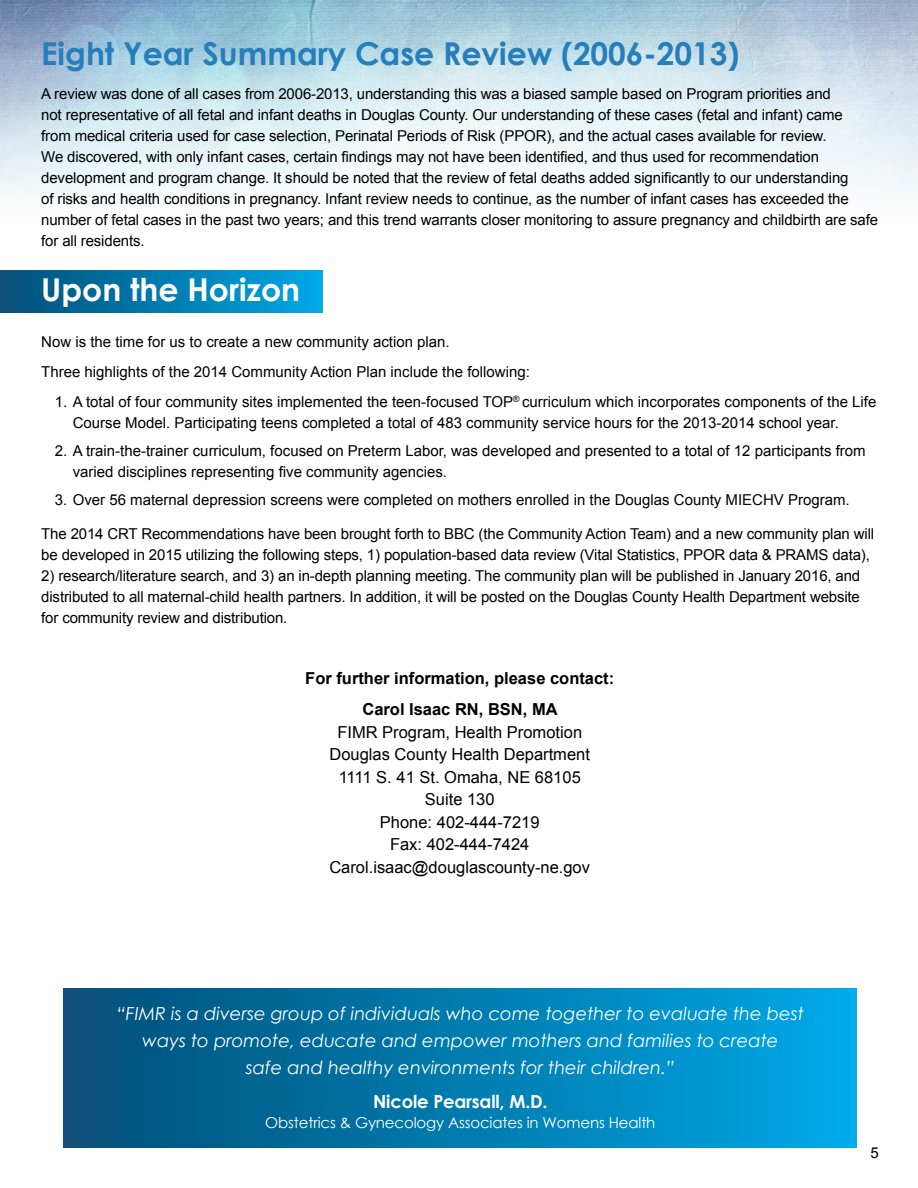
<style>
.page{position:relative;width:918px;height:1188px;background:#fff}
.page>*{position:absolute;margin:0;border:0;box-sizing:border-box;transform-origin:0 0}
.t1{font:700 31.5px "Century Gothic";color:#267ebb}
.t2{font:700 31.5px "Century Gothic";color:#fff}
.t3{font:italic 18px/27px "Century Gothic";color:#fff;text-align:center}
.t4{font:700 18px "Century Gothic";letter-spacing:-.01em;color:#fff}
.t5{font:16.5px/22.5px "Arial";color:#000;text-align:center}
.t6{font:700 16.5px/31.5px "Arial";color:#000;text-align:center}
.t7{font:15px/21px "Arial";letter-spacing:-.01em;color:#000}
.t8{font:15px "Century Gothic";letter-spacing:-.01em;color:#fff}
</style>
<div class="page">
<div style="left:64px;top:989px;width:792px;height:159px;background:linear-gradient(to right,#034e77,#00a9e7)"></div>
<img style="left:0;top:0;width:918px;height:198px">
<div style="left:0;top:271px;width:323px;height:41px;background:linear-gradient(to right,#034e77,#00a8e7)"></div>
<h1 class="t1" style="left:41px;top:29px;width:700px">Eight Year Summary Case Review (2006-2013)</h1>
<p class="t7" style="left:41px;top:84px;width:838px">A review was done of all cases from 2006-2013, understanding this was a biased sample based on Program priorities and<br>not representative of all fetal and infant deaths in Douglas County. Our understanding of these cases (fetal and infant) came<br>from medical criteria used for case selection, Perinatal Periods of Risk (PPOR), and the actual cases available for review.<br>We discovered, with only infant cases, certain findings may not have been identified, and thus used for recommendation development and program change. It should be noted that the review of fetal deaths added significantly to our understanding<br>of risks and health conditions in pregnancy. Infant review needs to continue, as the number of infant cases has exceeded the number of fetal cases in the past two years; and this trend warrants closer monitoring to assure pregnancy and childbirth are safe for all residents.</p>
<h1 class="t2" style="left:41px;top:266px;width:260px">Upon the Horizon</h1>
<p class="t7" style="left:41px;top:327px;width:490px;line-height:30px">Now is the time for us to create a new community action plan.<br>Three highlights of the 2014 Community Action Plan include the following:</p>
<p class="t7" style="left:73px;top:392px;width:805px;text-indent:-18px">1. A total of four community sites implemented the teen-focused TOP<sup>®</sup> curriculum which incorporates components of the Life<br>Course Model. Participating teens completed a total of 483 community service hours for the 2013-2014 school year.</p>
<p class="t7" style="left:73px;top:441px;width:794px;text-indent:-18px">2. A train-the-trainer curriculum, focused on Preterm Labor, was developed and presented to a total of 12 participants from varied disciplines representing five community agencies.</p>
<p class="t7" style="left:55px;top:489px;width:796px">3. Over 56 maternal depression screens were completed on mothers enrolled in the Douglas County MIECHV Program.</p>
<p class="t7" style="left:41px;top:524px;width:834px">The 2014 CRT Recommendations have been brought forth to BBC (the Community Action Team) and a new community plan will be developed in 2015 utilizing the following steps, 1) population-based data review (Vital Statistics, PPOR data &amp; PRAMS data),</p>
<p class="t7" style="left:41px;top:566px;width:821px;text-align:justify">2) research/literature search, and 3) an in-depth planning meeting. The community plan will be published in January 2016, and distributed to all maternal-child health partners. In addition, it will be posted on the Douglas County Health Department website for community review and distribution.</p>
<p class="t6" style="left:305px;top:663px;width:310px">For further information, please contact:<br>Carol Isaac RN, BSN, MA</p>
<p class="t5" style="left:329px;top:721px;width:262px">FIMR Program, Health Promotion<br>Douglas County Health Department<br>1111 S. 41 St. Omaha, NE 68105<br>Suite 130<br>Phone: 402-444-7219<br>Fax: 402-444-7424<br>Carol.isaac@douglascounty-ne.gov</p>
<p class="t3" style="left:117px;top:999px;width:688px">“FIMR is a diverse group of individuals who come together to evaluate the best ways to promote, educate and empower mothers and families to create<br>safe and healthy environments for their children.”</p>
<p class="t4" style="left:373px;top:1088px;width:176px">Nicole Pearsall, M.D.</p>
<p class="t8" style="left:265px;top:1112px;width:392px">Obstetrics &amp; Gynecology Associates in Womens Health</p>
<p class="t7" style="left:870px;top:1143px;width:10px">5</p>
</div>
